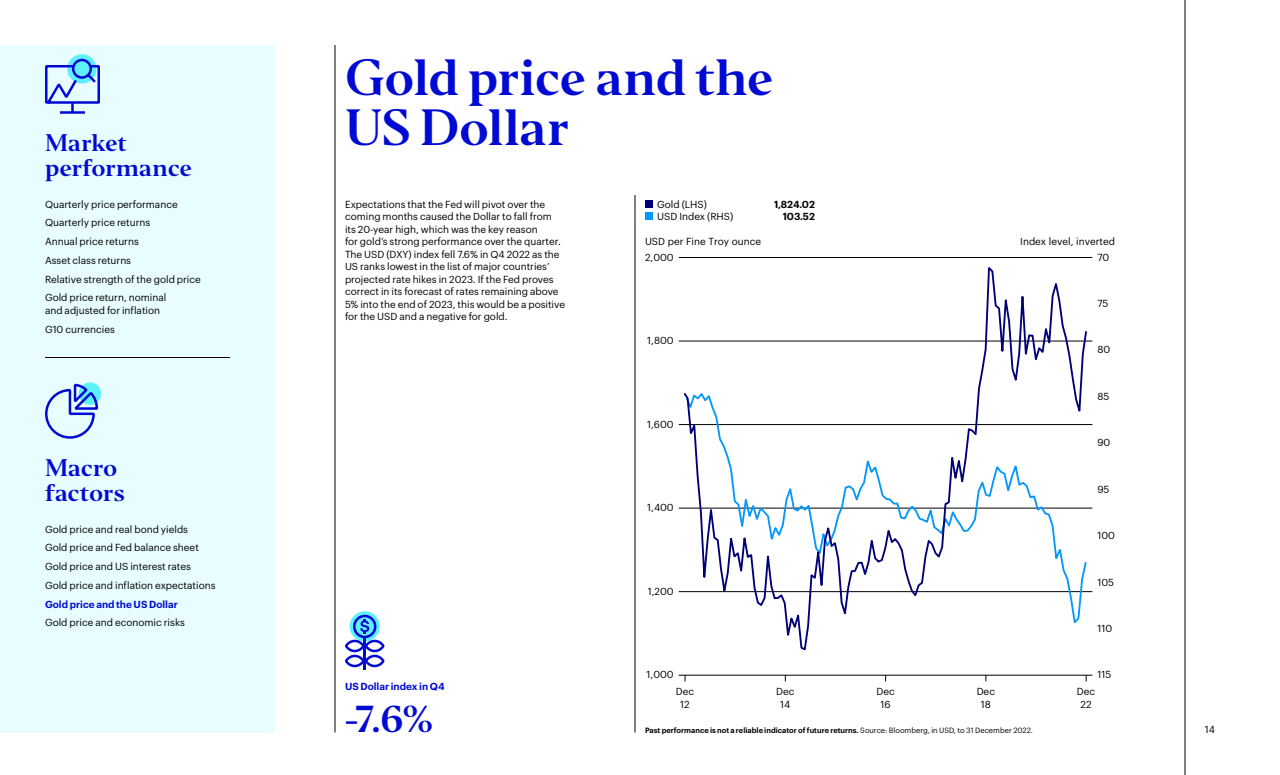
<style>
.page{position:relative;width:1280px;height:775px;background:#fff}
.page>*{position:absolute;margin:0;border:0;box-sizing:border-box;transform-origin:0 0}
.t1{font:47.5px/50px "Invesco Editor";letter-spacing:-.015em;color:#000ad2}
.t2{font:35px "Invesco Editor";color:#000ad2}
.t3{font:22.5px/25px "Invesco Editor";letter-spacing:-.01em;color:#000ad2}
.t4{font:10px/12.5px "Graphik";color:#000}
.t5{font:600 10px "Graphik";color:#000ad2}
.t6{font:600 10px "Graphik";letter-spacing:-.005em;color:#000}
.t7{font:600 7.5px "Graphik";color:#000}
.s1{font-weight:400}
</style>
<div class="page">
<hr style="left:1185px;top:0;width:1px;height:775px;background:#000">
<hr style="left:335px;top:45px;width:1px;height:687px;background:#000">
<hr style="left:635px;top:195px;width:1px;height:537px;background:#000">
<div style="left:645px;top:200px;width:7px;height:8px;background:#000078"></div>
<div style="left:645px;top:213px;width:7px;height:7px;background:#0598fa"></div>
<hr style="left:679px;top:257px;width:413px;height:1px;background:#000">
<hr style="left:679px;top:341px;width:413px;height:1px;background:#000">
<hr style="left:679px;top:424px;width:413px;height:1px;background:#000">
<hr style="left:679px;top:508px;width:413px;height:1px;background:#000">
<hr style="left:679px;top:591px;width:413px;height:1px;background:#000">
<hr style="left:679px;top:675px;width:413px;height:1px;background:#000">
<svg style="left:684px;top:267px;width:402px;height:384px"></svg>
<div style="left:0;top:45px;width:275px;height:687px;background:#e7fdff"></div>
<svg style="left:67px;top:54px;width:30px;height:30px"></svg>
<svg style="left:45px;top:58px;width:55px;height:56px"></svg>
<div style="left:79px;top:382px;width:22px;height:23px;background:#5ff0ff;border-radius:50%"></div>
<svg style="left:45px;top:382px;width:54px;height:57px"></svg>
<hr style="left:45px;top:357px;width:185px;height:1px;background:#000">
<svg style="left:350px;top:611px;width:30px;height:30px"></svg>
<hr style="left:363px;top:637px;width:3px;height:33px;background:#000ad2">
<svg style="left:345px;top:615px;width:39px;height:52px"></svg>
<h3 class="t3" style="left:45px;top:131px;width:149px">Market performance</h3>
<p class="t4" style="left:45px;top:194px;width:157px;line-height:18.8px">Quarterly price performance<br>Quarterly price returns<br>Annual price returns<br>Asset class returns<br>Relative strength of the gold price<br>Gold price return, nominal</p>
<p class="t4" style="left:45px;top:300px;width:117px;line-height:18.8px">and adjusted for inflation<br>G10 currencies</p>
<h3 class="t3" style="left:45px;top:456px;width:81px">Macro factors</h3>
<p class="t4" style="left:45px;top:519px;width:172px;line-height:18.8px">Gold price and real bond yields<br>Gold price and Fed balance sheet Gold price and US interest rates Gold price and inflation expectations</p>
<p class="t5" style="left:45px;top:596px;width:134px">Gold price and the US Dollar</p>
<p class="t4" style="left:45px;top:616px;width:141px">Gold price and economic risks</p>
<h1 class="t1" style="left:345px;top:53px;width:430px">Gold price and the<br>US Dollar</h1>
<p class="t4" style="left:345px;top:197px;width:222px">Expectations that the Fed will pivot over the coming months caused the Dollar to fall from its 20-year high, which was the key reason<br>for gold’s strong performance over the quarter.<br>The USD (DXY) index fell 7.6% in Q4 2022 as the US ranks lowest in the list of major countries’ projected rate hikes in 2023. If the Fed proves correct in its forecast of rates remaining above 5% into the end of 2023, this would be a positive for the USD and a negative for gold.</p>
<p class="t4" style="left:657px;top:197px;width:51px">Gold (LHS)</p>
<p class="t6" style="left:774px;top:196px;width:42px">1,824.02</p>
<p class="t4" style="left:657px;top:209px;width:78px">USD Index (RHS)</p>
<p class="t6" style="left:783px;top:209px;width:34px">103.52</p>
<p class="t4" style="left:645px;top:233px;width:118px;line-height:15.8px">USD per Fine Troy ounce<br>2,000</p>
<p class="t4" style="left:647px;top:334px;width:28px">1,800</p>
<p class="t4" style="left:647px;top:417px;width:28px">1,600</p>
<p class="t4" style="left:647px;top:501px;width:28px">1,400</p>
<p class="t4" style="left:648px;top:584px;width:27px">1,200</p>
<p class="t4" style="left:647px;top:668px;width:29px">1,000</p>
<p class="t4" style="left:1020px;top:234px;width:96px">Index level, inverted</p>
<p class="t4" style="left:1097px;top:250px;width:14px">70</p>
<p class="t4" style="left:1097px;top:296px;width:13px">75</p>
<p class="t4" style="left:1097px;top:343px;width:14px">80</p>
<p class="t4" style="left:1097px;top:389px;width:13px">85</p>
<p class="t4" style="left:1097px;top:436px;width:15px">90</p>
<p class="t4" style="left:1097px;top:482px;width:14px">95</p>
<p class="t4" style="left:1097px;top:528px;width:19px">100</p>
<p class="t4" style="left:1097px;top:575px;width:18px">105</p>
<p class="t4" style="left:1097px;top:621px;width:16px">110</p>
<p class="t4" style="left:1097px;top:668px;width:15px">115</p>
<p class="t5" style="left:345px;top:678px;width:101px">US Dollar index in Q4</p>
<h2 class="t2" style="left:345px;top:697px;width:90px">-7.6%</h2>
<p class="t4" style="left:676px;top:684px;width:20px;text-align:center">Dec<br>12</p>
<p class="t4" style="left:776px;top:684px;width:20px;text-align:center">Dec<br>14</p>
<p class="t4" style="left:876px;top:684px;width:20px;text-align:center">Dec<br>16</p>
<p class="t4" style="left:977px;top:684px;width:20px;text-align:center">Dec<br>18</p>
<p class="t4" style="left:1077px;top:684px;width:20px;text-align:center">Dec<br>22</p>
<p class="t7" style="left:645px;top:724px;width:389px">Past performance is not a reliable indicator of future returns. <span class="s1">Source: Bloomberg, in USD, to 31 December 2022.</span></p>
<p class="t4" style="left:1205px;top:722px;width:11px">14</p>
</div>
